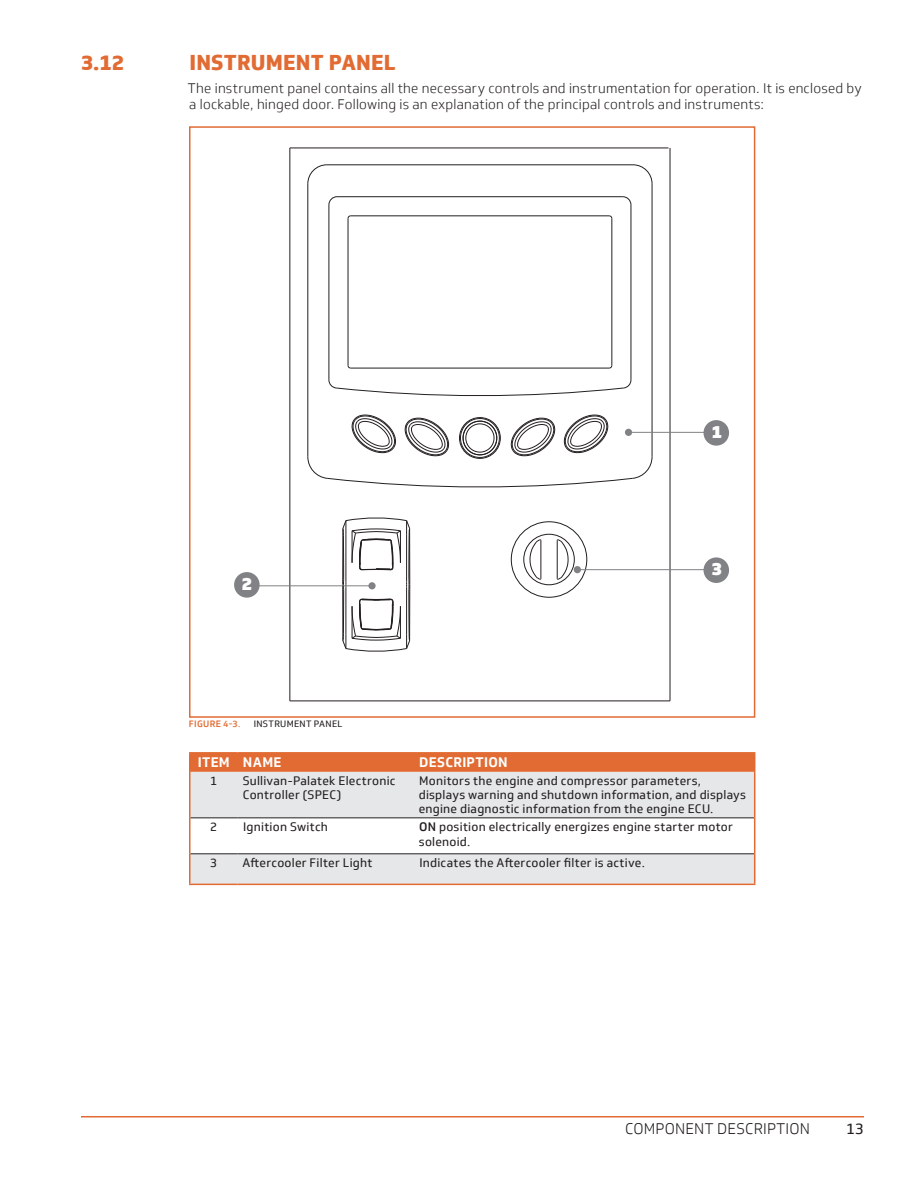
<style>
.page{position:relative;width:918px;height:1188px;background:#fff}
.page>*{position:absolute;margin:0;border:0;box-sizing:border-box;transform-origin:0 0}
.t1{font:800 21px "Soleto";letter-spacing:.005em;color:#e16b33}
.t2{font:900 17.25px "Soleto";color:#fff}
.t3{font:300 15px "Soleto";color:#231f20}
.t4{font:15px "Soleto";color:#231f20}
.t5{font:300 13.5px/16.2px "Soleto";letter-spacing:.015em;color:#231f20}
.table_header{font:700 13.5px "Soleto";letter-spacing:.025em;color:#fff}
.t6{font:12px/14.4px "Soleto";letter-spacing:.02em;color:#231f20}
.figure_caption{font:9px "Soleto";letter-spacing:.03em;color:#231f20}
.figure_caption-2{font:500 9px "Soleto";letter-spacing:.035em;color:#e16b33}
.s1{font-weight:500}
</style>
<div class="page">
<hr style="left:810px;top:1116px;width:54px;height:2px;background:#e16b33">
<hr style="left:81px;top:1116px;width:729px;height:2px;background:#e16b33">
<svg style="left:189px;top:126px;width:567px;height:592px"></svg>
<div style="left:190px;top:772px;width:564px;height:112px;background:#e6e7e9"></div>
<svg style="left:190px;top:819px;width:564px;height:35px"></svg>
<hr style="left:189px;top:752px;width:49px;height:2px;background:#e16b33">
<hr style="left:238px;top:752px;width:176px;height:2px;background:#e16b33">
<hr style="left:414px;top:752px;width:341px;height:2px;background:#e16b33">
<div style="left:189px;top:753px;width:566px;height:19px;background:#e16b33"></div>
<hr style="left:189px;top:772px;width:1px;height:46px;background:#e16b33">
<hr style="left:754px;top:772px;width:1px;height:46px;background:#e16b33">
<hr style="left:189px;top:818px;width:1px;height:36px;background:#e16b33">
<hr style="left:754px;top:818px;width:1px;height:36px;background:#e16b33">
<hr style="left:189px;top:854px;width:1px;height:30px;background:#e16b33">
<hr style="left:754px;top:854px;width:1px;height:30px;background:#e16b33">
<hr style="left:189px;top:884px;width:49px;height:1px;background:#e16b33">
<hr style="left:238px;top:884px;width:176px;height:1px;background:#e16b33">
<hr style="left:414px;top:884px;width:341px;height:1px;background:#e16b33">
<hr style="left:190px;top:818px;width:48px;height:1px;background:#231f20">
<hr style="left:238px;top:818px;width:176px;height:1px;background:#231f20">
<hr style="left:414px;top:818px;width:340px;height:1px;background:#231f20">
<hr style="left:190px;top:854px;width:48px;height:1px;background:#231f20">
<hr style="left:238px;top:854px;width:176px;height:1px;background:#231f20">
<hr style="left:414px;top:854px;width:340px;height:1px;background:#231f20">
<p class="t1" style="left:81px;top:48px;width:44px">3.12</p>
<p class="t1" style="left:190px;top:48px;width:207px">INSTRUMENT PANEL</p>
<p class="t5" style="left:188px;top:80px;width:675px">The instrument panel contains all the necessary controls and instrumentation for operation. It is enclosed by a lockable, hinged door. Following is an explanation of the principal controls and instruments:</p>
<p class="t2" style="left:712px;top:421px;width:12px">1</p>
<p class="t2" style="left:242px;top:573px;width:12px">2</p>
<p class="t2" style="left:712px;top:558px;width:12px">3</p>
<p class="figure_caption-2" style="left:189px;top:718px;width:53px">FIGURE 4-3.</p>
<p class="figure_caption" style="left:254px;top:718px;width:90px">INSTRUMENT PANEL</p>
<p class="table_header" style="left:198px;top:754px;width:34px">ITEM</p>
<p class="table_header" style="left:243px;top:754px;width:40px">NAME</p>
<p class="table_header" style="left:419px;top:754px;width:90px">DESCRIPTION</p>
<p class="t6" style="left:210px;top:773px;width:9px">1</p>
<p class="t6" style="left:243px;top:773px;width:154px">Sullivan-Palatek Electronic<br>Controller (SPEC)</p>
<p class="t6" style="left:419px;top:773px;width:329px">Monitors the engine and compressor parameters, displays warning and shutdown information, and displays engine diagnostic information from the engine ECU.</p>
<p class="t6" style="left:210px;top:820px;width:9px">2</p>
<p class="t6" style="left:243px;top:820px;width:86px">Ignition Switch</p>
<p class="t6" style="left:419px;top:820px;width:316px"><span class="s1">ON</span> position electrically energizes engine starter motor solenoid.</p>
<p class="t6" style="left:210px;top:856px;width:9px">3</p>
<p class="t6" style="left:242px;top:856px;width:132px">Aftercooler Filter Light</p>
<p class="t6" style="left:419px;top:856px;width:227px">Indicates the Aftercooler filter is active.</p>
<p class="t3" style="left:625px;top:1120px;width:20px">Component</p>
<p class="t3" style="left:717px;top:1120px;width:20px">Description</p>
<p class="t4" style="left:846px;top:1120px;width:19px">13</p>
</div>
